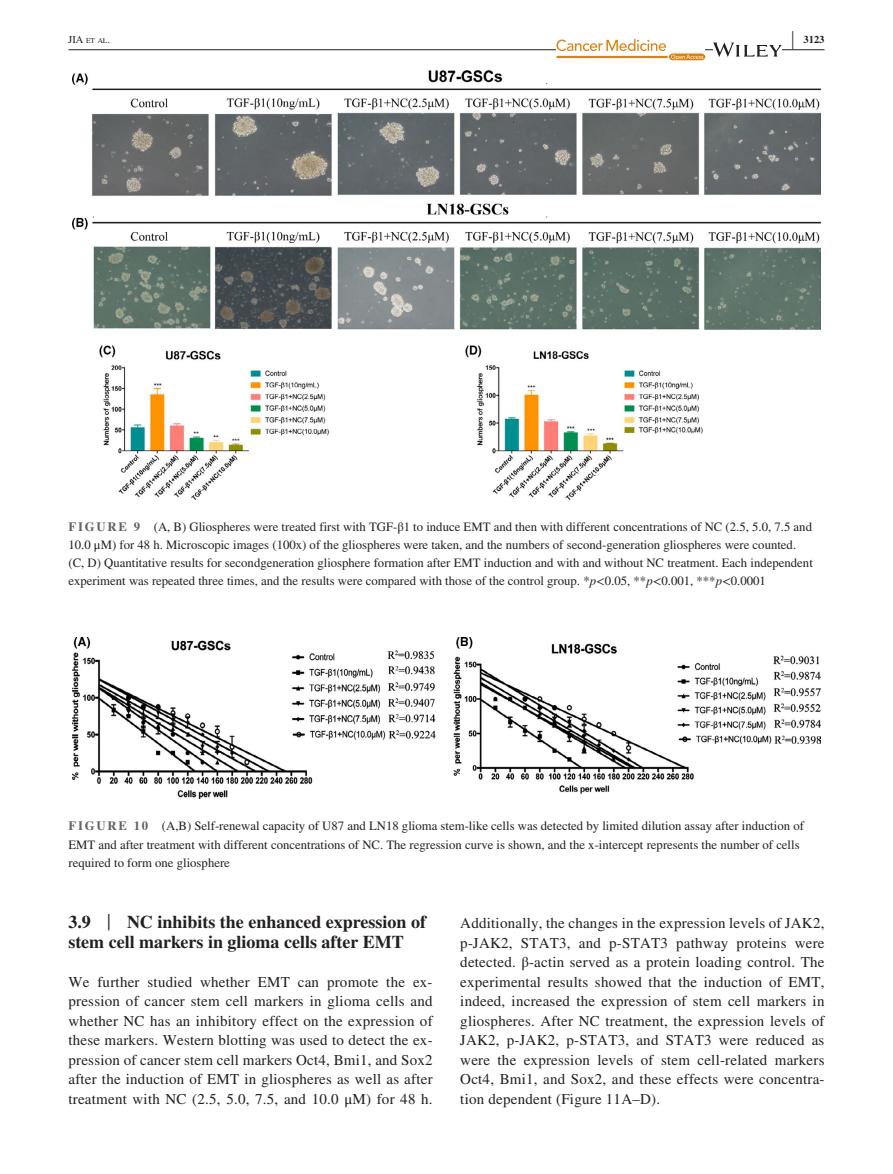
<style>
.page{position:relative;width:893px;height:1174px;background:#fff}
.page>*{position:absolute;margin:0;border:0;box-sizing:border-box;transform-origin:0 0}
.t1{font:700 25.95px "STIX";color:#231f20;scale:.36 1}
.t2{font:700 18px/19.5px "STIX";color:#231f20}
.t3{font:15px/19.5px "STIX";letter-spacing:.015em;color:#231f20;text-align:justify}
.t4{font:12.75px/18px "STIX";color:#231f20}
.t5{font:10.5px "STIX";color:#231f20}
.t6{font:700 10.5px "STIX";color:#231f20}
.s1{font-size:7.35px}
.s2{font-weight:700;color:#636366}
.s3{font-style:italic}
.s4{font-weight:400;font-size:23.7px}
</style>
<div class="page">
<hr style="left:68px;top:49px;width:756px;height:1px;background:#231f20">
<svg style="left:556px;top:39px;width:149px;height:21px"></svg>
<svg style="left:713px;top:43px;width:69px;height:14px"></svg>
<img style="left:72px;top:70px;width:749px;height:429px">
<img style="left:72px;top:637px;width:749px;height:161px">
<h1 class="t1" style="left:792px;top:25px;width:7px">|</h1>
<p class="t5" style="left:68px;top:32px;width:43px">JIA <span class="s1">et al</span>.</p>
<p class="t6" style="left:803px;top:33px;width:22px">3123</p>
<p class="t4" style="left:68px;top:519px;width:746px"><span class="s2">FIGURE 9</span> (A, B) Gliospheres were treated first with TGF-β1 to induce EMT and then with different concentrations of NC (2.5, 5.0, 7.5 and 10.0 μM) for 48 h. Microscopic images (100x) of the gliospheres were taken, and the numbers of second-generation gliospheres were counted. (C, D) Quantitative results for secondgeneration gliosphere formation after EMT induction and with and without NC treatment. Each independent experiment was repeated three times, and the results were compared with those of the control group. *<span class="s3">p</span>&lt;0.05, **<span class="s3">p</span>&lt;0.001, ***<span class="s3">p</span>&lt;0.0001</p>
<p class="t4" style="left:68px;top:818px;width:737px"><span class="s2">FIGURE 10</span> (A,B) Self-renewal capacity of U87 and LN18 glioma stem-like cells was detected by limited dilution assay after induction of<br>EMT and after treatment with different concentrations of NC. The regression curve is shown, and the x-intercept represents the number of cells required to form one gliosphere</p>
<p class="t2" style="left:68px;top:912px;width:359px">3.9 <span class="s4">|</span> NC inhibits the enhanced expression of stem cell markers in glioma cells after EMT</p>
<p class="t3" style="left:68px;top:973px;width:366px">We further studied whether EMT can promote the ex&shy;pression of cancer stem cell markers in glioma cells and whether NC has an inhibitory effect on the expression of these markers. Western blotting was used to detect the ex&shy;pression of cancer stem cell markers Oct4, Bmi1, and Sox2 after the induction of EMT in gliospheres as well as after treatment with NC (2.5, 5.0, 7.5, and 10.0 μM) for 48 h.</p>
<p class="t3" style="left:460px;top:914px;width:366px">Additionally, the changes in the expression levels of JAK2, p-JAK2, STAT3, and p-STAT3 pathway proteins were detected. β-actin served as a protein loading control. The experimental results showed that the induction of EMT, indeed, increased the expression of stem cell markers in gliospheres. After NC treatment, the expression levels of JAK2, p-JAK2, p-STAT3, and STAT3 were reduced as were the expression levels of stem cell-related markers Oct4, Bmi1, and Sox2, and these effects were concentra&shy;tion dependent (Figure 11A–D).</p>
</div>
